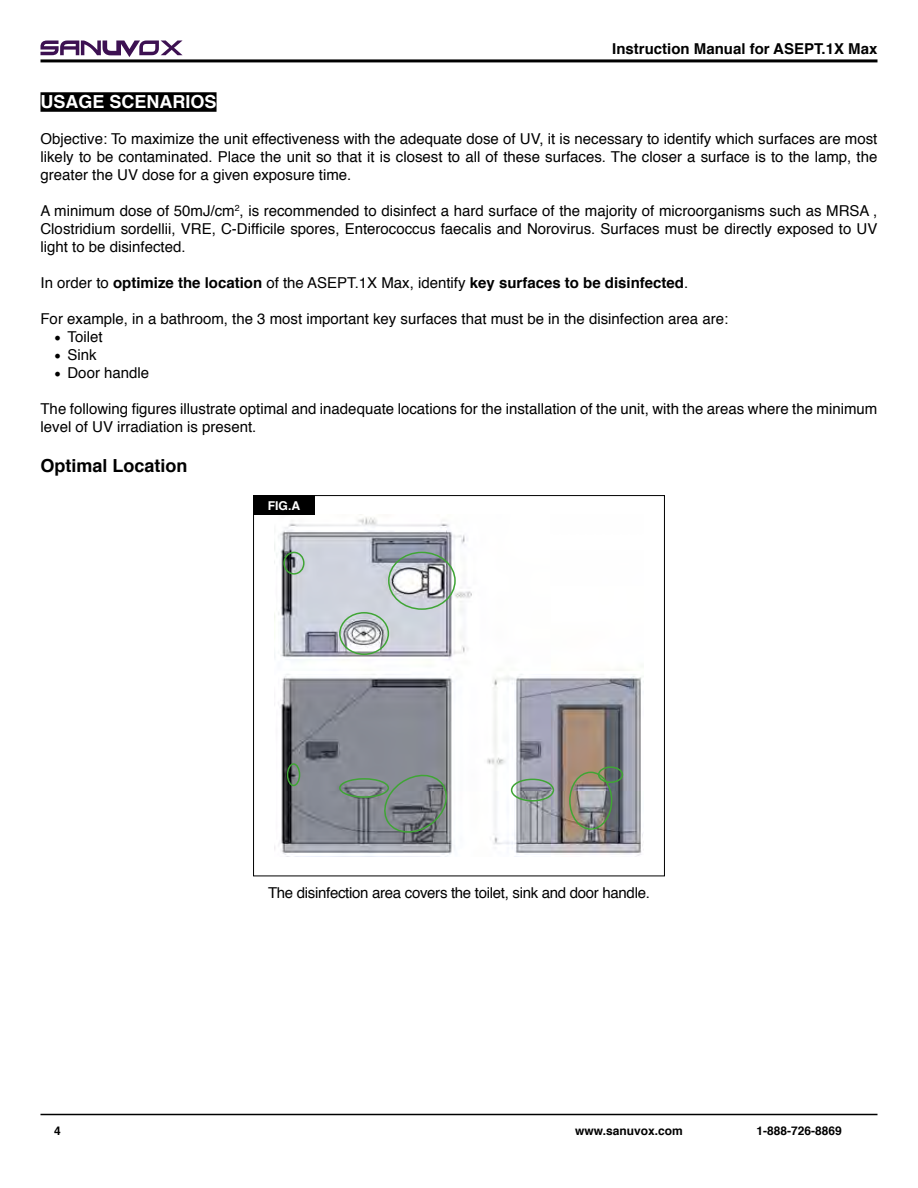
<style>
.page{position:relative;width:918px;height:1188px;background:#fff}
.page>*{position:absolute;margin:0;border:0;box-sizing:border-box;transform-origin:0 0}
.t1{font:700 18px "Helvetica";color:#000}
.t2{font:700 18px "Helvetica";color:#fff}
.t3{font:15px/18px "Helvetica";color:#000;text-align:justify}
.t4{font:700 15px "Helvetica";color:#000}
.t5{font:15px "Helvetica";letter-spacing:-.02em;color:#000}
.t6{font:700 12.15px "Helvetica";color:#fff}
.t7{font:700 12px "Helvetica";color:#000}
.s1{font-weight:400}
.s2{font-family:"Minion Pro";font-size:18px}
</style>
<div class="page">
<svg style="left:40px;top:41px;width:143px;height:16px"></svg>
<hr style="left:40px;top:59px;width:838px;height:3px;background:#000">
<hr style="left:40px;top:1114px;width:838px;height:1px;background:#000">
<img style="left:274px;top:517px;width:370px;height:340px">
<div style="left:388px;top:552px;width:68px;height:58px;border:2px solid #3fa535;border-radius:50%"></div>
<div style="left:569px;top:772px;width:43px;height:58px;border:2px solid #3fa535;border-radius:50%"></div>
<div style="left:511px;top:779px;width:43px;height:23px;border:2px solid #3fa535;border-radius:50%"></div>
<div style="left:598px;top:766px;width:25px;height:17px;border:2px solid #3fa535;border-radius:50%"></div>
<div style="left:339px;top:612px;width:50px;height:43px;border:2px solid #3fa535;border-radius:50%"></div>
<div style="left:339px;top:778px;width:50px;height:20px;border:2px solid #3fa535;border-radius:50%"></div>
<div style="left:283px;top:552px;width:22px;height:23px;border:2px solid #3fa535;border-radius:50%"></div>
<div style="left:287px;top:763px;width:13px;height:23px;border:2px solid #3fa535;border-radius:50%"></div>
<svg style="left:381px;top:771px;width:70px;height:65px;background:#788281"></svg>
<div style="left:40px;top:92px;width:177px;height:20px;background:#000"></div>
<div style="left:253px;top:495px;width:61px;height:20px;background:#000"></div>
<p class="t4" style="left:612px;top:37px;width:267px">Instruction Manual for ASEPT.1X Max</p>
<p class="t2" style="left:40px;top:87px;width:178px">USAGE SCENARIOS</p>
<p class="t3" style="left:40px;top:130px;width:838px">Objective: To maximize the unit effectiveness with the adequate dose of UV, it is necessary to identify which surfaces are most likely to be contaminated. Place the unit so that it is closest to all of these surfaces. The closer a surface is to the lamp, the greater the UV dose for a given exposure time.</p>
<p class="t3" style="left:40px;top:202px;width:839px">A minimum dose of 50mJ/cm<sup>2</sup>, is recommended to disinfect a hard surface of the majority of microorganisms such as MRSA , Clostridium sordellii, VRE, C-Difficile spores, Enterococcus faecalis and Norovirus. Surfaces must be directly exposed to UV light to be disinfected.</p>
<p class="t4" style="left:41px;top:271px;width:649px"><span class="s1">In order to</span> optimize the location <span class="s1">of the ASEPT.1X Max, identify</span> key surfaces to be disinfected<span class="s1">.</span></p>
<p class="t3" style="left:41px;top:310px;width:689px">For example, in a bathroom, the 3 most important key surfaces that must be in the disinfection area are:</p>
<p class="t3" style="left:54px;top:328px;width:50px"><span class="s2">•</span> Toilet</p>
<p class="t3" style="left:54px;top:346px;width:44px"><span class="s2">•</span> Sink</p>
<p class="t3" style="left:54px;top:364px;width:97px"><span class="s2">•</span> Door handle</p>
<p class="t3" style="left:40px;top:400px;width:838px">The following figures illustrate optimal and inadequate locations for the installation of the unit, with the areas where the minimum level of UV irradiation is present.</p>
<p class="t1" style="left:40px;top:451px;width:149px">Optimal Location</p>
<p class="t6" style="left:268px;top:495px;width:34px">FIG.A</p>
<p class="t7" style="left:54px;top:1121px;width:8px">4</p>
<p class="t5" style="left:268px;top:881px;width:383px">The disinfection area covers the toilet, sink and door handle.</p>
<p class="t7" style="left:575px;top:1121px;width:109px">www.sanuvox.com</p>
<p class="t7" style="left:756px;top:1121px;width:87px">1-888-726-8869</p>
</div>
